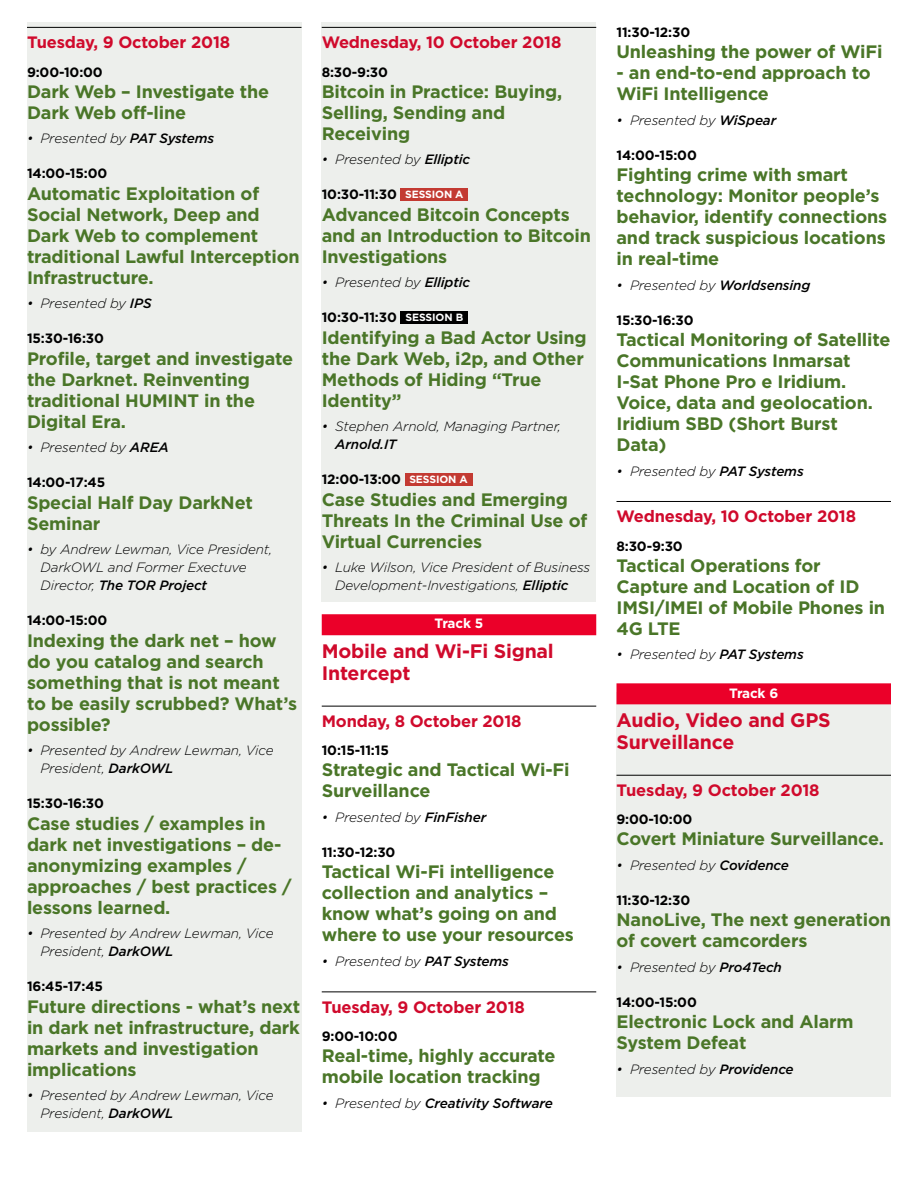
<style>
.page{position:relative;width:918px;height:1188px;background:#fff}
.page>*{position:absolute;margin:0;border:0;box-sizing:border-box;transform-origin:0 0}
.t1{font:700 19.5px/22.5px "Gotham";letter-spacing:-.01em;color:#d00a2c}
.t2{font:700 18px/21px "Gotham";letter-spacing:-.01em;color:#4a7628}
.t3{font:700 16.5px "Gotham";letter-spacing:-.01em;color:#d00a2c}
.t4{font:italic 300 13.5px/18px "Gotham";letter-spacing:-.01em;color:#000}
.t5{font:700 13.5px "Gotham";letter-spacing:-.01em;color:#000}
.t6{font:italic 500 13.5px "Gotham";letter-spacing:-.01em;color:#000}
.t7{font:700 13.5px "Gotham";letter-spacing:-.02em;color:#fff}
.t8{font:700 10.5px "Gotham";color:#fff}
.s1{font-weight:500}
.s2{font-size:10.5px;color:#fff}
.s3{font-weight:300}
</style>
<div class="page">
<div style="left:616px;top:692px;width:275px;height:404px;background:#edefec"></div>
<div style="left:322px;top:22px;width:274px;height:580px;background:#edefec"></div>
<div style="left:27px;top:22px;width:275px;height:1110px;background:#edefec"></div>
<hr style="left:27px;top:27px;width:275px;height:1px;background:#000">
<hr style="left:322px;top:27px;width:274px;height:1px;background:#000">
<div style="left:322px;top:614px;width:274px;height:21px;background:#eb0029"></div>
<hr style="left:322px;top:706px;width:274px;height:1px;background:#000">
<hr style="left:322px;top:992px;width:274px;height:1px;background:#000">
<div style="left:401px;top:189px;width:67px;height:12px;background:#c33a32"></div>
<div style="left:401px;top:312px;width:67px;height:12px;background:#000"></div>
<div style="left:405px;top:474px;width:67px;height:12px;background:#c33a32"></div>
<hr style="left:616px;top:501px;width:275px;height:1px;background:#000">
<div style="left:616px;top:683px;width:275px;height:21px;background:#eb0029"></div>
<hr style="left:616px;top:775px;width:275px;height:1px;background:#000">
<hr style="left:917px;top:612px;width:1px;height:576px;background:#fff9eb">
<hr style="left:917px;top:612px;width:1px;height:50px;background:#4a7628">
<p class="t3" style="left:27px;top:33px;width:205px">Tuesday, 9 October 2018</p>
<p class="t5" style="left:27px;top:64px;width:77px">9:00-10:00</p>
<p class="t2" style="left:27px;top:80px;width:244px">Dark Web – Investigate the<br>Dark Web off-line</p>
<p class="t4" style="left:27px;top:130px;width:189px">• Presented by <span class="s1">PAT Systems</span></p>
<p class="t5" style="left:27px;top:166px;width:82px">14:00-15:00</p>
<p class="t2" style="left:27px;top:182px;width:274px">Automatic Exploitation of<br>Social Network, Deep and<br>Dark Web to complement traditional Lawful Interception<br>Infrastructure.</p>
<p class="t4" style="left:27px;top:295px;width:126px">• Presented by <span class="s1">IPS</span></p>
<p class="t5" style="left:27px;top:331px;width:79px">15:30-16:30</p>
<p class="t2" style="left:27px;top:347px;width:268px">Profile, target and investigate the Darknet. Reinventing traditional HUMINT in the<br>Digital Era.</p>
<p class="t4" style="left:27px;top:439px;width:143px">• Presented by <span class="s1">AREA</span></p>
<p class="t5" style="left:27px;top:475px;width:80px">14:00-17:45</p>
<p class="t2" style="left:27px;top:491px;width:228px">Special Half Day DarkNet<br>Seminar</p>
<p class="t4" style="left:40px;top:541px;width:233px;text-indent:-14px">• by Andrew Lewman, Vice President,<br>DarkOWL and Former Exectuve<br>Director, <span class="s1">The TOR Project</span></p>
<p class="t5" style="left:27px;top:613px;width:82px">14:00-15:00</p>
<p class="t2" style="left:27px;top:629px;width:272px">Indexing the dark net – how do you catalog and search something that is not meant to be easily scrubbed? What’s possible?</p>
<p class="t4" style="left:40px;top:742px;width:235px;text-indent:-14px">• Presented by Andrew Lewman, Vice<br>President, <span class="s1">DarkOWL</span></p>
<p class="t5" style="left:27px;top:796px;width:79px">15:30-16:30</p>
<p class="t2" style="left:27px;top:812px;width:266px">Case studies / examples in dark net investigations – de&shy;anonymizing examples / approaches / best practices / lessons learned.</p>
<p class="t4" style="left:40px;top:925px;width:235px;text-indent:-14px">• Presented by Andrew Lewman, Vice<br>President, <span class="s1">DarkOWL</span></p>
<p class="t5" style="left:27px;top:979px;width:78px">16:45-17:45</p>
<p class="t2" style="left:27px;top:995px;width:275px">Future directions - what’s next in dark net infrastructure, dark markets and investigation implications</p>
<p class="t4" style="left:40px;top:1087px;width:235px;text-indent:-14px">• Presented by Andrew Lewman, Vice<br>President, <span class="s1">DarkOWL</span></p>
<p class="t3" style="left:322px;top:33px;width:241px">Wednesday, 10 October 2018</p>
<p class="t5" style="left:322px;top:64px;width:68px">8:30-9:30</p>
<p class="t2" style="left:322px;top:80px;width:242px">Bitcoin in Practice: Buying,<br>Selling, Sending and<br>Receiving</p>
<p class="t4" style="left:322px;top:151px;width:150px">• Presented by <span class="s1">Elliptic</span></p>
<p class="t5" style="left:322px;top:187px;width:98px">10:30-11:30 <span class="s2">Session</span></p>
<p class="t8" style="left:455px;top:188px;width:10px">A</p>
<p class="t2" style="left:322px;top:203px;width:271px">Advanced Bitcoin Concepts and an Introduction to Bitcoin<br>Investigations</p>
<p class="t4" style="left:322px;top:274px;width:150px">• Presented by <span class="s1">Elliptic</span></p>
<p class="t5" style="left:322px;top:310px;width:98px">10:30-11:30 <span class="s2">Session</span></p>
<p class="t8" style="left:456px;top:311px;width:9px">B</p>
<p class="t2" style="left:322px;top:326px;width:267px">Identifying a Bad Actor Using the Dark Web, i2p, and Other<br>Methods of Hiding “True<br>Identity”</p>
<p class="t4" style="left:322px;top:418px;width:241px">• Stephen Arnold, Managing Partner,</p>
<p class="t6" style="left:335px;top:437px;width:63px">Arnold.IT</p>
<p class="t5" style="left:322px;top:472px;width:102px">12:00-13:00 <span class="s2">Session</span></p>
<p class="t8" style="left:460px;top:473px;width:10px">A</p>
<p class="t2" style="left:322px;top:488px;width:267px">Case Studies and Emerging<br>Threats In the Criminal Use of<br>Virtual Currencies</p>
<p class="t4" style="left:335px;top:559px;width:256px;text-indent:-14px">• Luke Wilson, Vice President of Business<br>Development-Investigations, <span class="s1">Elliptic</span></p>
<p class="t7" style="left:435px;top:616px;width:50px">Track 5</p>
<p class="t1" style="left:322px;top:639px;width:234px">Mobile and Wi-Fi Signal<br>Intercept</p>
<p class="t3" style="left:322px;top:711px;width:201px">Monday, 8 October 2018</p>
<p class="t5" style="left:322px;top:743px;width:69px">10:15-11:15</p>
<p class="t2" style="left:322px;top:759px;width:249px">Strategic and Tactical Wi-Fi<br>Surveillance</p>
<p class="t4" style="left:322px;top:808px;width:166px">• Presented by <span class="s1">FinFisher</span></p>
<p class="t5" style="left:322px;top:845px;width:75px">11:30-12:30</p>
<p class="t2" style="left:322px;top:861px;width:254px">Tactical Wi-Fi intelligence collection and analytics – know what’s going on and where to use your resources</p>
<p class="t4" style="left:322px;top:952px;width:189px">• Presented by <span class="s1">PAT Systems</span></p>
<p class="t3" style="left:322px;top:997px;width:205px">Tuesday, 9 October 2018</p>
<p class="t5" style="left:322px;top:1028px;width:77px">9:00-10:00</p>
<p class="t2" style="left:322px;top:1045px;width:235px">Real-time, highly accurate mobile location tracking</p>
<p class="t6" style="left:322px;top:1095px;width:233px"><span class="s3">• Presented by</span> Creativity Software</p>
<p class="t5" style="left:616px;top:24px;width:75px">11:30-12:30</p>
<p class="t2" style="left:616px;top:41px;width:268px">Unleashing the power of WiFi</p>
<p class="t2" style="left:616px;top:62px;width:256px">- an end-to-end approach to<br>WiFi Intelligence</p>
<p class="t4" style="left:616px;top:111px;width:161px">• Presented by <span class="s1">WiSpear</span></p>
<p class="t5" style="left:616px;top:147px;width:82px">14:00-15:00</p>
<p class="t2" style="left:616px;top:164px;width:272px">Fighting crime with smart technology: Monitor people’s behavior, identify connections and track suspicious locations in real-time</p>
<p class="t4" style="left:616px;top:276px;width:195px">• Presented by <span class="s1">Worldsensing</span></p>
<p class="t5" style="left:616px;top:312px;width:79px">15:30-16:30</p>
<p class="t2" style="left:616px;top:329px;width:275px">Tactical Monitoring of Satellite<br>Communications Inmarsat<br>I-Sat Phone Pro e Iridium.<br>Voice, data and geolocation.<br>Iridium SBD (Short Burst<br>Data)</p>
<p class="t4" style="left:616px;top:462px;width:189px">• Presented by <span class="s1">PAT Systems</span></p>
<p class="t3" style="left:616px;top:507px;width:241px">Wednesday, 10 October 2018</p>
<p class="t5" style="left:616px;top:538px;width:68px">8:30-9:30</p>
<p class="t2" style="left:616px;top:554px;width:270px">Tactical Operations for<br>Capture and Location of ID<br>IMSI/IMEI of Mobile Phones in<br>4G LTE</p>
<p class="t4" style="left:616px;top:646px;width:189px">• Presented by <span class="s1">PAT Systems</span></p>
<p class="t7" style="left:729px;top:685px;width:51px">Track 6</p>
<p class="t1" style="left:616px;top:708px;width:216px">Audio, Video and GPS<br>Surveillance</p>
<p class="t3" style="left:616px;top:780px;width:205px">Tuesday, 9 October 2018</p>
<p class="t5" style="left:616px;top:812px;width:77px">9:00-10:00</p>
<p class="t2" style="left:616px;top:828px;width:269px">Covert Miniature Surveillance.</p>
<p class="t4" style="left:616px;top:856px;width:174px">• Presented by <span class="s1">Covidence</span></p>
<p class="t5" style="left:616px;top:893px;width:75px">11:30-12:30</p>
<p class="t2" style="left:616px;top:909px;width:276px">NanoLive, The next generation of covert camcorders</p>
<p class="t4" style="left:616px;top:958px;width:167px">• Presented by <span class="s1">Pro4Tech</span></p>
<p class="t5" style="left:616px;top:995px;width:82px">14:00-15:00</p>
<p class="t2" style="left:617px;top:1011px;width:239px">Electronic Lock and Alarm<br>System Defeat</p>
<p class="t4" style="left:617px;top:1060px;width:179px">• Presented by <span class="s1">Providence</span></p>
</div>
